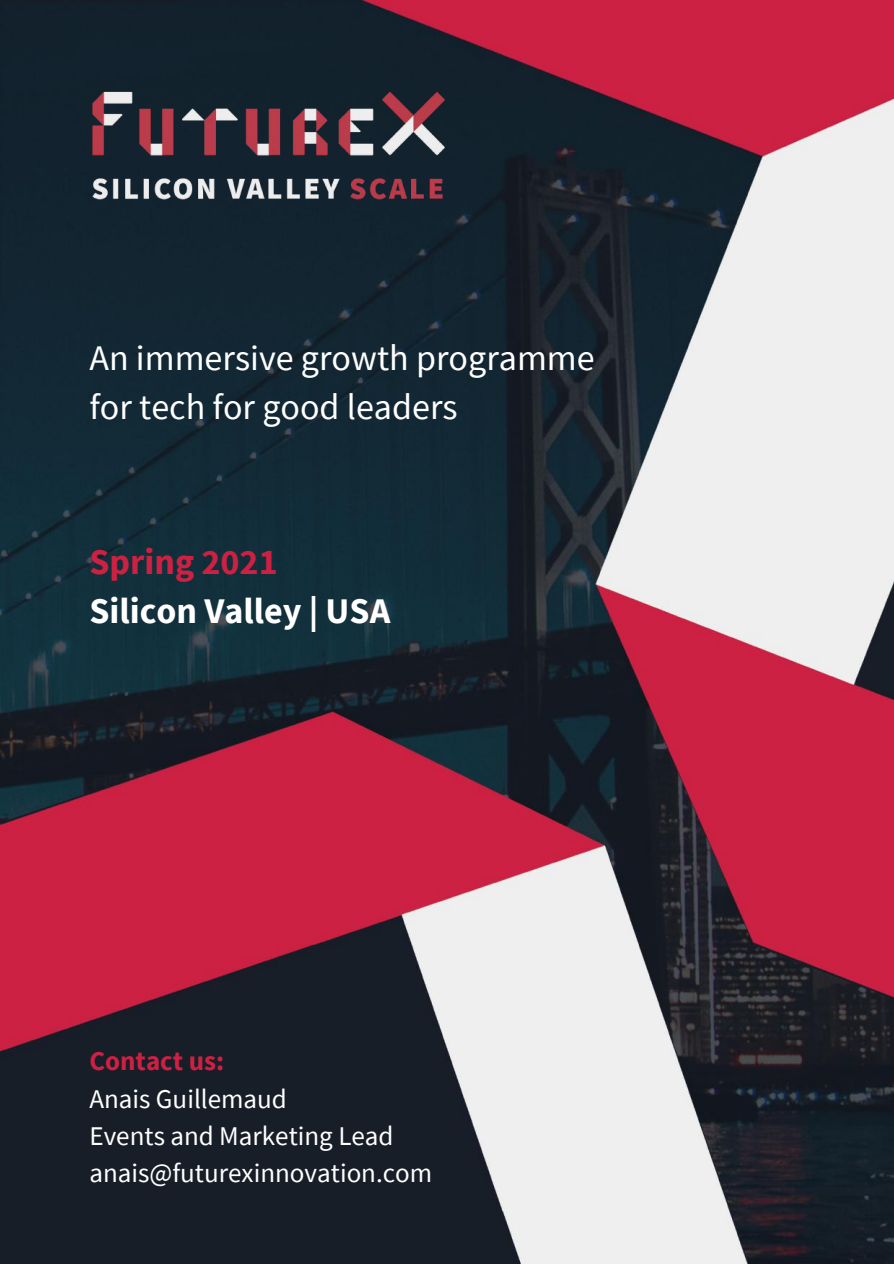
<style>
.page{position:relative;width:894px;height:1264px;background:#fff}
.page>*{position:absolute;margin:0;border:0;box-sizing:border-box;transform-origin:0 0}
.t1{font:36px/49.5px "Source Sans Pro";color:#fff}
.t2{font:700 36px "Source Sans Pro";color:#fff}
.t3{font:700 36px "Source Sans Pro";color:#cc2142}
.t4{font:27px/37.2px "Source Sans Pro";color:#fff}
.t5{font:700 27px "Source Sans Pro";color:#cc2142}
</style>
<div class="page">
<img style="left:0;top:0;width:893px;height:1263px">
<img style="left:89px;top:89px;width:357px;height:113px">
<h1 class="t1" style="left:89px;top:332px;width:506px">An immersive growth programme for tech for good leaders</h1>
<h1 class="t3" style="left:89px;top:538px;width:190px">Spring 2021</h1>
<h1 class="t2" style="left:89px;top:588px;width:302px">Silicon Valley | USA</h1>
<p class="t5" style="left:89px;top:1043px;width:136px">Contact us:</p>
<p class="t4" style="left:89px;top:1079px;width:344px">Anais Guillemaud<br>Events and Marketing Lead anais@futurexinnovation.com</p>
</div>
